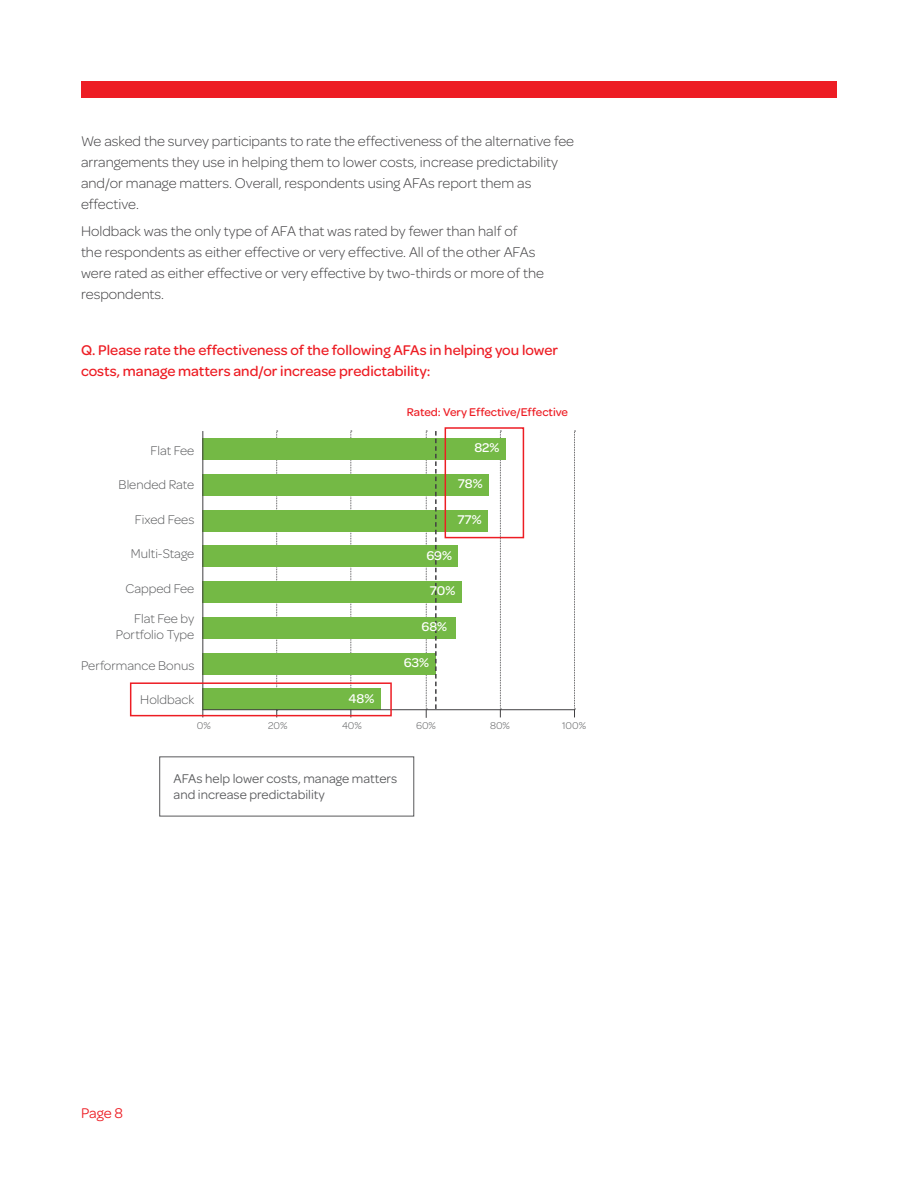
<style>
.page{position:relative;width:918px;height:1188px;background:#fff}
.page>*{position:absolute;margin:0;border:0;box-sizing:border-box;transform-origin:0 0}
.t1{font:300 15px/21px "Omnes";color:#414042}
.t2{font:500 15px/21px "Omnes";color:#ed1d24}
.t3{font:15px "Omnes";color:#ed1d24}
.t4{font:300 13.5px/16.2px "Omnes";color:#58595b;text-align:right}
.t5{font:13.5px/16.2px "Omnes";color:#58595b}
.t6{font:500 13.5px "Omnes";color:#fff}
.t7{font:500 12px "Omnes";color:#ed1d24}
.t8{font:300 10.5px "Omnes";color:#58595b}
</style>
<div class="page">
<div style="left:81px;top:81px;width:756px;height:16px;background:#ed1d24"></div>
<div style="left:202px;top:689px;width:179px;height:21px;background:#74b945"></div>
<div style="left:202px;top:439px;width:304px;height:21px;background:#74b945"></div>
<div style="left:202px;top:474px;width:287px;height:22px;background:#74b945"></div>
<div style="left:202px;top:510px;width:286px;height:21px;background:#74b945"></div>
<div style="left:202px;top:546px;width:256px;height:21px;background:#74b945"></div>
<div style="left:202px;top:582px;width:260px;height:21px;background:#74b945"></div>
<div style="left:202px;top:617px;width:254px;height:22px;background:#74b945"></div>
<div style="left:202px;top:653px;width:234px;height:21px;background:#74b945"></div>
<hr style="left:202px;top:431px;width:1px;height:286px;background:#414042">
<hr style="left:202px;top:709px;width:373px;height:1px;background:#414042">
<svg style="left:500px;top:431px;width:1px;height:286px"></svg>
<svg style="left:574px;top:431px;width:2px;height:286px"></svg>
<svg style="left:426px;top:431px;width:1px;height:287px"></svg>
<svg style="left:350px;top:431px;width:2px;height:286px"></svg>
<svg style="left:276px;top:431px;width:2px;height:286px"></svg>
<svg style="left:435px;top:431px;width:2px;height:278px"></svg>
<div style="left:445px;top:427px;width:79px;height:111px;border:2px solid #ed1d24"></div>
<div style="left:130px;top:682px;width:262px;height:34px;border:2px solid #ed1d24"></div>
<div style="left:159px;top:756px;width:255px;height:60px;border:1px solid #58595b"></div>
<p class="t1" style="left:81px;top:130px;width:495px">We asked the survey participants to rate the effectiveness of the alternative fee arrangements they use in helping them to lower costs, increase predictability and/or manage matters. Overall, respondents using AFAs report them as effective.</p>
<p class="t1" style="left:81px;top:220px;width:465px">Holdback was the only type of AFA that was rated by fewer than half of<br>the respondents as either effective or very effective. All of the other AFAs were rated as either effective or very effective by two-thirds or more of the respondents.</p>
<p class="t2" style="left:81px;top:338px;width:479px">Q. Please rate the effectiveness of the following AFAs in helping you lower costs, manage matters and/or increase predictability:</p>
<p class="t4" style="left:151px;top:442px;width:45px">Flat Fee</p>
<p class="t4" style="left:119px;top:476px;width:77px">Blended Rate</p>
<p class="t4" style="left:135px;top:511px;width:61px">Fixed Fees</p>
<p class="t4" style="left:131px;top:545px;width:65px">Multi-Stage</p>
<p class="t4" style="left:125px;top:580px;width:70px">Capped Fee</p>
<p class="t4" style="left:116px;top:610px;width:80px">Flat Fee by<br>Portfolio Type</p>
<p class="t4" style="left:81px;top:657px;width:115px">Performance Bonus</p>
<p class="t4" style="left:140px;top:691px;width:55px">Holdback</p>
<p class="t6" style="left:349px;top:689px;width:27px">48%</p>
<p class="t7" style="left:407px;top:403px;width:163px">Rated: Very Effective/Effective</p>
<p class="t6" style="left:474px;top:439px;width:27px">82%</p>
<p class="t6" style="left:458px;top:474px;width:26px">78%</p>
<p class="t6" style="left:457px;top:510px;width:26px">77%</p>
<p class="t6" style="left:426px;top:546px;width:27px">69%</p>
<p class="t6" style="left:430px;top:582px;width:27px">70%</p>
<p class="t6" style="left:421px;top:617px;width:27px">68%</p>
<p class="t6" style="left:404px;top:653px;width:27px">63%</p>
<p class="t8" style="left:197px;top:719px;width:15px">0%</p>
<p class="t8" style="left:268px;top:719px;width:21px">20%</p>
<p class="t8" style="left:342px;top:719px;width:21px">40%</p>
<p class="t8" style="left:416px;top:719px;width:22px">60%</p>
<p class="t8" style="left:490px;top:719px;width:21px">80%</p>
<p class="t8" style="left:562px;top:719px;width:26px">100%</p>
<p class="t5" style="left:174px;top:770px;width:225px">AFAs help lower costs, manage matters and increase predictability</p>
<p class="t3" style="left:81px;top:1102px;width:44px">Page 8</p>
</div>
